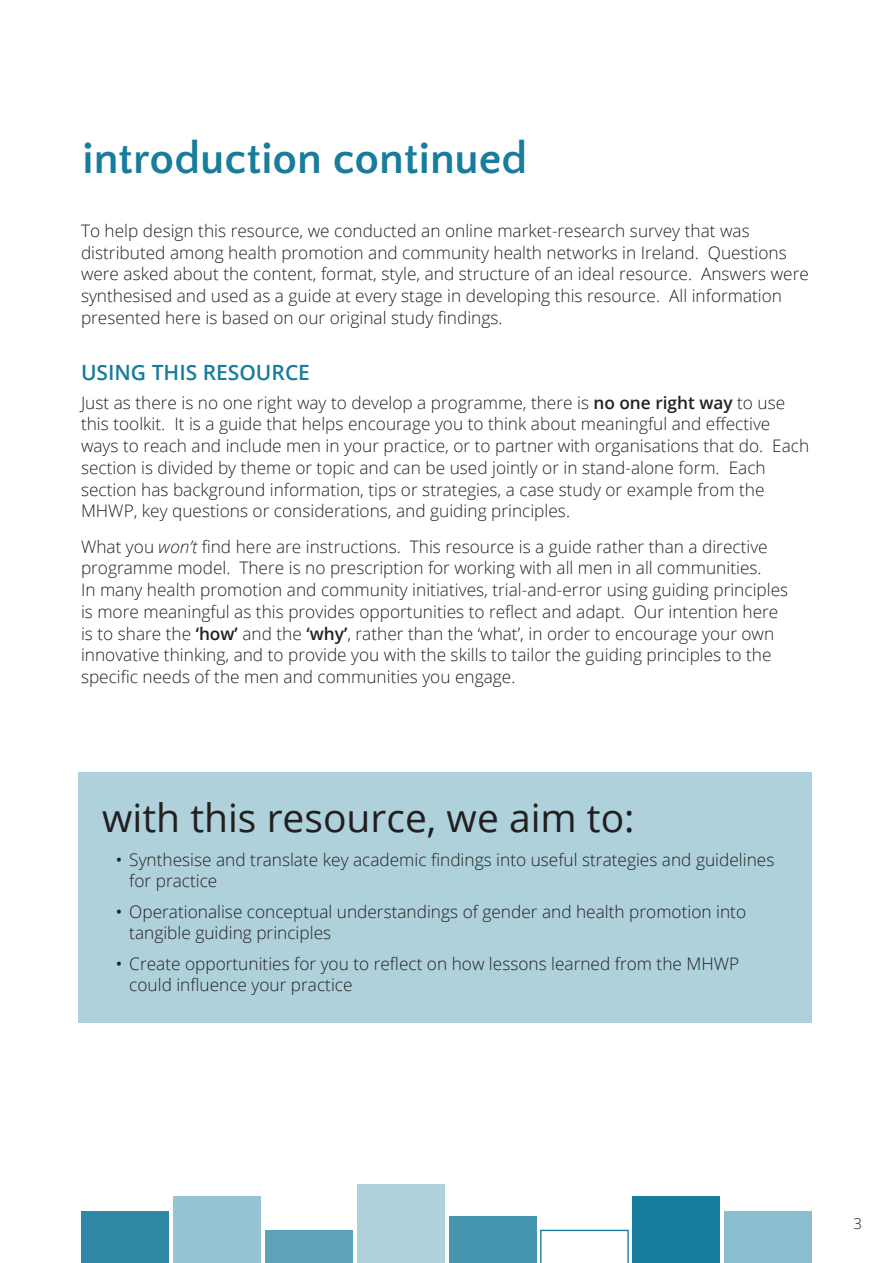
<style>
.page{position:relative;width:893px;height:1263px;background:#fff}
.page>*{position:absolute;margin:0;border:0;box-sizing:border-box;transform-origin:0 0}
.SECTION_TITLE_Quattr{font:700 45px "Quattrocento Sans";color:#187c9d}
.BODY_Header{font:39px "Open Sans";color:#231f20}
.BODY_Sub-Heading{font:600 21px "Open Sans";color:#187c9d}
.t1{font:300 17.25px/21.8px "Open Sans";color:#231f20}
.t2{font:300 15px "Open Sans";color:#231f20}
.s1{font-weight:600}
.s2{font-style:italic}
.s3{font-weight:400}
</style>
<div class="page">
<div style="left:725px;top:1211px;width:87px;height:52px;background:#8bbdce"></div>
<div style="left:633px;top:1196px;width:87px;height:67px;background:#187c9d"></div>
<svg style="left:540px;top:1230px;width:89px;height:33px"></svg>
<div style="left:265px;top:1230px;width:87px;height:33px;background:#5da3ba"></div>
<div style="left:449px;top:1216px;width:87px;height:47px;background:#4696b0"></div>
<div style="left:173px;top:1196px;width:87px;height:67px;background:#97c4d3"></div>
<div style="left:357px;top:1185px;width:87px;height:78px;background:#aed1dc"></div>
<div style="left:81px;top:1211px;width:87px;height:52px;background:#2f89a6"></div>
<div style="left:79px;top:772px;width:733px;height:250px;background:#aed1dc"></div>
<p class="SECTION_TITLE_Quattr" style="left:82px;top:135px;width:446px">introduction continued</p>
<p class="t1" style="left:81px;top:219px;width:729px">To help design this resource, we conducted an online market-research survey that was distributed among health promotion and community health networks in Ireland. Questions were asked about the content, format, style, and structure of an ideal resource. Answers were synthesised and used as a guide at every stage in developing this resource. All information presented here is based on our original study findings.</p>
<p class="BODY_Sub-Heading" style="left:81px;top:358px;width:231px">USING THIS RESOURCE</p>
<p class="t1" style="left:81px;top:391px;width:730px">Just as there is no one right way to develop a programme, there is <span class="s1">no one right way</span> to use this toolkit. It is a guide that helps encourage you to think about meaningful and effective ways to reach and include men in your practice, or to partner with organisations that do. Each section is divided by theme or topic and can be used jointly or in stand-alone form. Each section has background information, tips or strategies, a case study or example from the MHWP, key questions or considerations, and guiding principles.</p>
<p class="t1" style="left:81px;top:535px;width:709px">What you <span class="s2">won’t</span> find here are instructions. This resource is a guide rather than a directive programme model. There is no prescription for working with all men in all communities.<br>In many health promotion and community initiatives, trial-and-error using guiding principles is more meaningful as this provides opportunities to reflect and adapt. Our intention here is to share the <span class="s1">‘how’</span> and the <span class="s1">‘why’</span>, rather than the ‘what’, in order to encourage your own innovative thinking, and to provide you with the skills to tailor the guiding principles to the specific needs of the men and communities you engage.</p>
<p class="BODY_Header" style="left:102px;top:791px;width:534px">with this resource, we aim to:</p>
<p class="t1" style="left:129px;top:849px;width:647px;line-height:20.7px;text-indent:-14px"><span class="s3">•</span> Synthesise and translate key academic findings into useful strategies and guidelines for practice</p>
<p class="t1" style="left:129px;top:901px;width:618px;line-height:20.7px;text-indent:-14px"><span class="s3">•</span> Operationalise conceptual understandings of gender and health promotion into tangible guiding principles</p>
<p class="t1" style="left:129px;top:953px;width:611px;line-height:20.7px;text-indent:-14px"><span class="s3">•</span> Create opportunities for you to reflect on how lessons learned from the MHWP could influence your practice</p>
<p class="t2" style="left:854px;top:1213px;width:10px">3</p>
</div>
